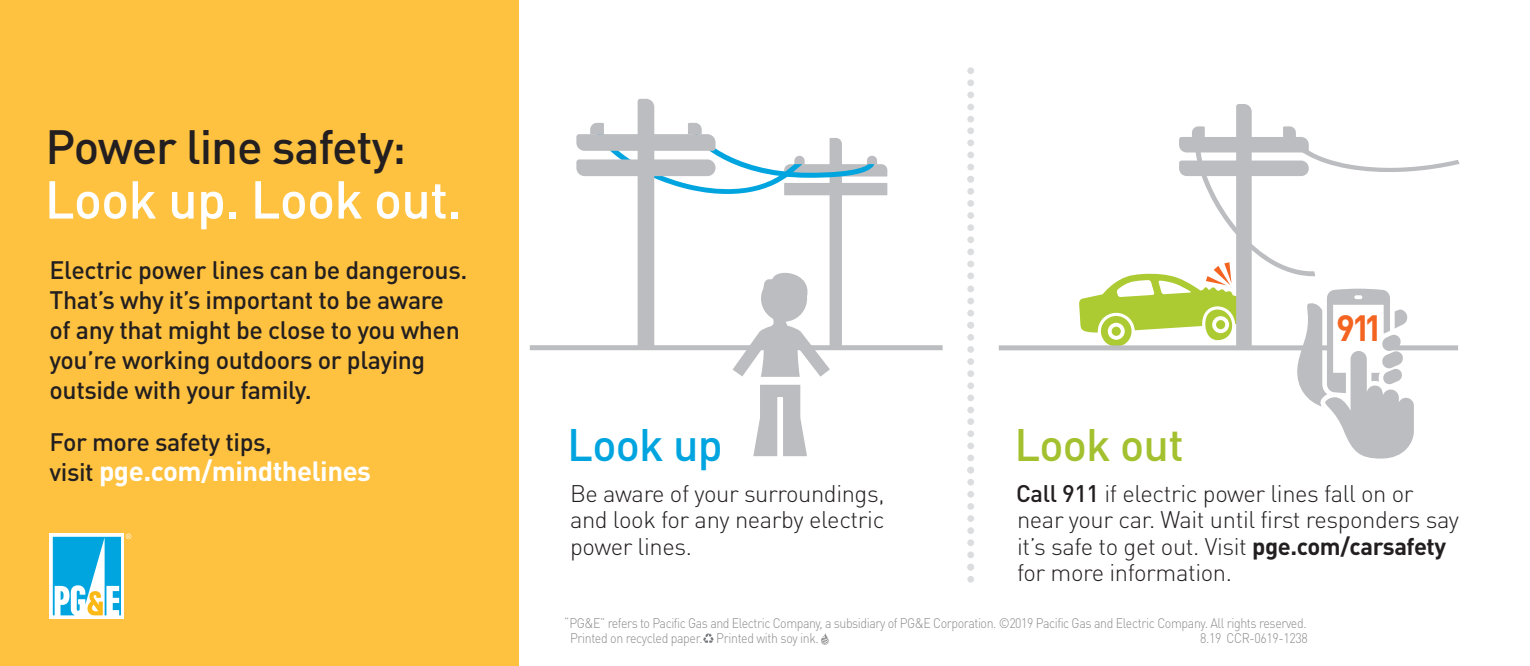
<style>
.page{position:relative;width:1530px;height:666px;background:#fff}
.page>*{position:absolute;margin:0;border:0;box-sizing:border-box;transform-origin:0 0}
.t1{font:500 52.5px "DIN Pro";letter-spacing:-.015em;color:#fff}
.t2{font:500 47.5px "DIN Pro";letter-spacing:-.025em;color:#231f20}
.t3{font:500 45px "DIN Pro";letter-spacing:-.015em;color:#a3c02f}
.t4{font:500 45px "DIN Pro";letter-spacing:-.015em;color:#00a4de}
.t5{font:700 36px "DIN Pro";color:#f36421;scale:.96 1}
.t6{font:700 27.5px "DIN Pro";letter-spacing:-.015em;color:#fff}
.t7{font:500 25px/30px "DIN Pro";letter-spacing:-.015em;color:#231f20}
.t8{font:300 23.75px/26.2px "DIN Pro";letter-spacing:-.015em;color:#231f20;text-align:justify}
.t9{font:300 13.75px/15px "DIN Pro";letter-spacing:-.035em;color:#636366;scale:.9 1}
.s1{font-weight:500;font-size:25px;color:#231f20}
.s2{font-weight:500}
.s3{font-weight:700}
</style>
<div class="page">
<div style="left:530px;top:345px;width:413px;height:5px;background:#bcbdc0"></div>
<svg style="left:753px;top:385px;width:54px;height:71px"></svg>
<svg style="left:576px;top:99px;width:311px;height:278px"></svg>
<div style="left:967px;top:261px;width:7px;height:6px;background:#dcdddf;border-radius:50%"></div>
<div style="left:967px;top:249px;width:7px;height:6px;background:#dcdddf;border-radius:50%"></div>
<div style="left:967px;top:273px;width:7px;height:6px;background:#dcdddf;border-radius:50%"></div>
<div style="left:967px;top:236px;width:7px;height:7px;background:#dcdddf;border-radius:50%"></div>
<div style="left:967px;top:224px;width:7px;height:7px;background:#dcdddf;border-radius:50%"></div>
<div style="left:967px;top:212px;width:7px;height:7px;background:#dcdddf;border-radius:50%"></div>
<div style="left:967px;top:200px;width:7px;height:7px;background:#dcdddf;border-radius:50%"></div>
<div style="left:967px;top:188px;width:7px;height:7px;background:#dcdddf;border-radius:50%"></div>
<div style="left:967px;top:176px;width:7px;height:7px;background:#dcdddf;border-radius:50%"></div>
<div style="left:967px;top:164px;width:7px;height:6px;background:#dcdddf;border-radius:50%"></div>
<div style="left:967px;top:152px;width:7px;height:6px;background:#dcdddf;border-radius:50%"></div>
<div style="left:967px;top:140px;width:7px;height:6px;background:#dcdddf;border-radius:50%"></div>
<div style="left:967px;top:127px;width:7px;height:7px;background:#dcdddf;border-radius:50%"></div>
<div style="left:967px;top:116px;width:7px;height:7px;background:#dcdddf;border-radius:50%"></div>
<div style="left:967px;top:104px;width:7px;height:6px;background:#dcdddf;border-radius:50%"></div>
<div style="left:967px;top:92px;width:7px;height:6px;background:#dcdddf;border-radius:50%"></div>
<div style="left:967px;top:79px;width:7px;height:7px;background:#dcdddf;border-radius:50%"></div>
<div style="left:967px;top:67px;width:7px;height:7px;background:#dcdddf;border-radius:50%"></div>
<div style="left:967px;top:552px;width:7px;height:6px;background:#dcdddf;border-radius:50%"></div>
<div style="left:967px;top:539px;width:7px;height:7px;background:#dcdddf;border-radius:50%"></div>
<div style="left:967px;top:527px;width:7px;height:7px;background:#dcdddf;border-radius:50%"></div>
<div style="left:967px;top:515px;width:7px;height:7px;background:#dcdddf;border-radius:50%"></div>
<div style="left:967px;top:503px;width:7px;height:7px;background:#dcdddf;border-radius:50%"></div>
<div style="left:967px;top:576px;width:7px;height:7px;background:#dcdddf;border-radius:50%"></div>
<div style="left:967px;top:564px;width:7px;height:7px;background:#dcdddf;border-radius:50%"></div>
<div style="left:967px;top:491px;width:7px;height:7px;background:#dcdddf;border-radius:50%"></div>
<div style="left:967px;top:479px;width:7px;height:7px;background:#dcdddf;border-radius:50%"></div>
<div style="left:967px;top:467px;width:7px;height:6px;background:#dcdddf;border-radius:50%"></div>
<div style="left:967px;top:455px;width:7px;height:6px;background:#dcdddf;border-radius:50%"></div>
<div style="left:967px;top:442px;width:7px;height:7px;background:#dcdddf;border-radius:50%"></div>
<div style="left:967px;top:430px;width:7px;height:7px;background:#dcdddf;border-radius:50%"></div>
<div style="left:967px;top:418px;width:7px;height:7px;background:#dcdddf;border-radius:50%"></div>
<div style="left:967px;top:407px;width:7px;height:6px;background:#dcdddf;border-radius:50%"></div>
<div style="left:967px;top:395px;width:7px;height:6px;background:#dcdddf;border-radius:50%"></div>
<div style="left:967px;top:382px;width:7px;height:7px;background:#dcdddf;border-radius:50%"></div>
<div style="left:967px;top:370px;width:7px;height:7px;background:#dcdddf;border-radius:50%"></div>
<div style="left:967px;top:358px;width:7px;height:7px;background:#dcdddf;border-radius:50%"></div>
<div style="left:967px;top:346px;width:7px;height:7px;background:#dcdddf;border-radius:50%"></div>
<div style="left:967px;top:334px;width:7px;height:7px;background:#dcdddf;border-radius:50%"></div>
<div style="left:967px;top:322px;width:7px;height:7px;background:#dcdddf;border-radius:50%"></div>
<div style="left:967px;top:310px;width:7px;height:6px;background:#dcdddf;border-radius:50%"></div>
<div style="left:967px;top:298px;width:7px;height:6px;background:#dcdddf;border-radius:50%"></div>
<div style="left:967px;top:286px;width:7px;height:6px;background:#dcdddf;border-radius:50%"></div>
<div style="left:999px;top:345px;width:459px;height:5px;background:#bcbdc0"></div>
<svg style="left:1079px;top:104px;width:381px;height:355px"></svg>
<div style="left:0;top:0;width:519px;height:666px;background:#fec240"></div>
<svg style="left:703px;top:633px;width:11px;height:10px"></svg>
<svg style="left:821px;top:633px;width:8px;height:12px"></svg>
<svg style="left:50px;top:534px;width:74px;height:85px"></svg>
<svg style="left:53px;top:534px;width:78px;height:81px;background:#6ec3d2"></svg>
<h1 class="t2" style="left:46px;top:108px;width:362px">Power line safety:</h1>
<h1 class="t1" style="left:45px;top:157px;width:419px">Look up. Look out.</h1>
<p class="t7" style="left:50px;top:252px;width:419px">Electric power lines can be dangerous.<br>That’s why it’s important to be aware of any that might be close to you when you’re working outdoors or playing outside with your family.</p>
<p class="t7" style="left:50px;top:424px;width:224px">For more safety tips,</p>
<p class="t6" style="left:50px;top:448px;width:323px"><span class="s1">visit</span> pge.com/mindthelines</p>
<h2 class="t4" style="left:567px;top:408px;width:157px">Look up</h2>
<p class="t8" style="left:570px;top:478px;width:316px">Be aware of your surroundings, and look for any nearby electric power lines.</p>
<p class="t5" style="left:1336px;top:298px;width:50px">911</p>
<h2 class="t3" style="left:1014px;top:408px;width:171px">Look out</h2>
<p class="t8" style="left:1016px;top:478px;width:444px;text-align:left"><span class="s2">Call 911</span> if electric power lines fall on or near your car. Wait until first responders say it’s safe to get out. Visit <span class="s3">pge.com/carsafety </span>for more information.</p>
<p class="t9" style="left:570px;top:614px;width:820px;text-indent:-5px">“PG&amp;E” refers to Pacific Gas and Electric Company, a subsidiary of PG&amp;E Corporation. ©2019 Pacific Gas and Electric Company. All rights reserved.<br>Printed on recycled paper. Printed with soy ink.</p>
<p class="t9" style="left:1200px;top:629px;width:121px">8.19 CCR-0619-1238</p>
</div>
